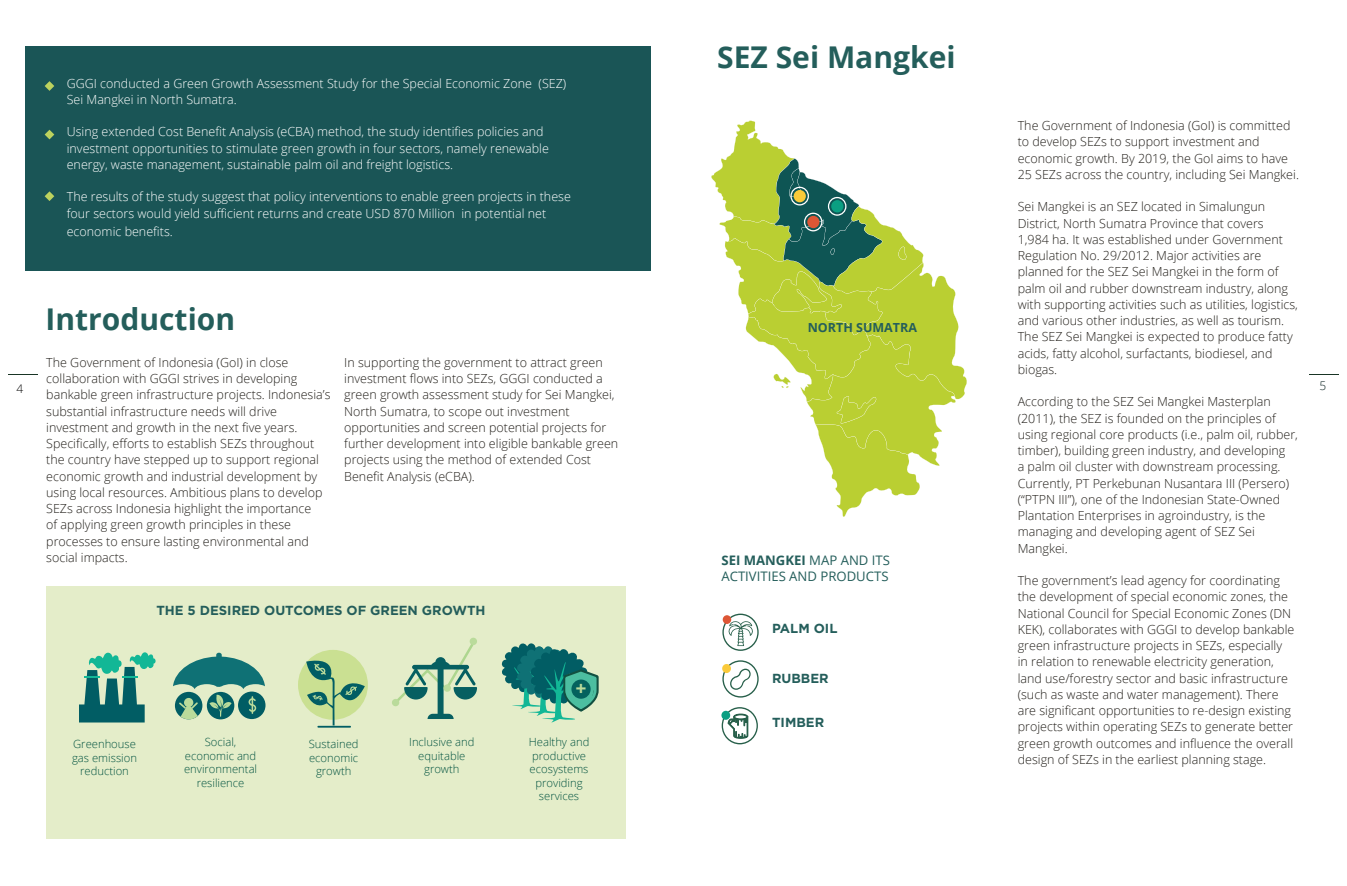
<style>
.page{position:relative;width:1347px;height:886px;background:#fff}
.page>*{position:absolute;margin:0;border:0;box-sizing:border-box;transform-origin:0 0}
.t1{font:700 30px "Open Sans";color:#245e5b}
.t2{font:500 21px "Gotham";color:#125041}
.t3{font:700 13.12px "Gotham";color:#245e5b}
.t4{font:13.12px/15.8px "Open Sans";color:#245e5b}
.t5{font:300 12.5px/16.2px "Open Sans";color:#221f1a}
.t6{font:300 12.5px/16.2px "Open Sans";color:#fff}
.t7{font:700 12.5px "Open Sans";color:#245e5b}
.t8{font:300 11.88px "Open Sans";color:#000}
.t9{font:300 11.88px "Open Sans";color:#0b2120}
.t10{font:300 11.25px/13.5px "Open Sans";color:#025340;text-align:center}
.s1{font-weight:700}
</style>
<div class="page">
<svg style="left:1309px;top:374px;width:29px;height:1px"></svg>
<hr style="left:8px;top:374px;width:30px;height:1px;background:#193525">
<div style="left:25px;top:46px;width:625px;height:224px;background:#1a5556"></div>
<svg style="left:45px;top:81px;width:9px;height:10px"></svg>
<svg style="left:45px;top:130px;width:9px;height:9px"></svg>
<svg style="left:45px;top:191px;width:9px;height:10px"></svg>
<div style="left:47px;top:587px;width:579px;height:252px;background:#e4edc9"></div>
<div style="left:298px;top:650px;width:70px;height:70px;background:#cae092;border-radius:50%"></div>
<hr style="left:317px;top:726px;width:34px;height:2px;background:#015d64">
<svg style="left:306px;top:656px;width:59px;height:69px"></svg>
<svg style="left:501px;top:643px;width:97px;height:80px"></svg>
<div style="left:571px;top:679px;width:19px;height:20px;background:#04625e;border-radius:50%"></div>
<svg style="left:393px;top:637px;width:84px;height:82px"></svg>
<div style="left:443px;top:684px;width:8px;height:8px;background:#badb9b;border-radius:50%"></div>
<div style="left:392px;top:699px;width:7px;height:7px;background:#badb9b;border-radius:50%"></div>
<div style="left:469px;top:638px;width:8px;height:7px;background:#badb9b;border-radius:50%"></div>
<svg style="left:79px;top:652px;width:76px;height:70px"></svg>
<div style="left:238px;top:691px;width:27px;height:28px;background:#015d64;border-radius:50%"></div>
<div style="left:175px;top:692px;width:27px;height:27px;background:#015d64;border-radius:50%"></div>
<svg style="left:248px;top:696px;width:8px;height:18px"></svg>
<div style="left:207px;top:692px;width:27px;height:27px;background:#015d64;border-radius:50%"></div>
<svg style="left:209px;top:695px;width:23px;height:21px"></svg>
<div style="left:184px;top:698px;width:9px;height:9px;background:#badb9b;border-radius:50%"></div>
<svg style="left:179px;top:702px;width:19px;height:18px"></svg>
<svg style="left:173px;top:653px;width:92px;height:36px"></svg>
<svg style="left:722px;top:660px;width:36px;height:37px"></svg>
<div style="left:722px;top:664px;width:9px;height:9px;background:#faca3a;border-radius:50%"></div>
<svg style="left:721px;top:707px;width:37px;height:37px"></svg>
<svg style="left:711px;top:120px;width:256px;height:397px"></svg>
<svg style="left:722px;top:614px;width:36px;height:37px"></svg>
<h1 class="t1" style="left:717px;top:36px;width:240px">SEZ Sei Mangkei</h1>
<p class="t6" style="left:67px;top:75px;width:501px">GGGI conducted a Green Growth Assessment Study for the Special Economic Zone (SEZ)<br>Sei Mangkei in North Sumatra.</p>
<p class="t6" style="left:67px;top:123px;width:483px">Using extended Cost Benefit Analysis (eCBA) method, the study identifies policies and investment opportunities to stimulate green growth in four sectors, namely renewable energy, waste management, sustainable palm oil and freight logistics.</p>
<p class="t6" style="left:67px;top:188px;width:505px">The results of the study suggest that policy interventions to enable green projects in these four sectors would yield sufficient returns and create USD 870 Million in potential net</p>
<p class="t6" style="left:67px;top:223px;width:107px">economic benefits.</p>
<p class="t5" style="left:1017px;top:117px;width:283px">The Government of Indonesia (GoI) is committed to develop SEZs to support investment and economic growth. By 2019, the GoI aims to have 25 SEZs across the country, including Sei Mangkei.</p>
<p class="t5" style="left:1017px;top:198px;width:282px">Sei Mangkei is an SEZ located in Simalungun District, North Sumatra Province that covers 1,984 ha. It was established under Government Regulation No. 29/2012. Major activities are planned for the SEZ Sei Mangkei in the form of palm oil and rubber downstream industry, along with supporting activities such as utilities, logistics, and various other industries, as well as tourism.<br>The SEZ Sei Mangkei is expected to produce fatty acids, fatty alcohol, surfactants, biodiesel, and biogas.</p>
<p class="t5" style="left:1017px;top:393px;width:282px">According to the SEZ Sei Mangkei Masterplan (2011), the SEZ is founded on the principles of using regional core products (i.e., palm oil, rubber, timber), building green industry, and developing<br>a palm oil cluster with downstream processing.<br>Currently, PT Perkebunan Nusantara III (Persero) (“PTPN III”), one of the Indonesian State-Owned Plantation Enterprises in agroindustry, is the managing and developing agent of SEZ Sei Mangkei.</p>
<p class="t5" style="left:1017px;top:572px;width:278px">The government’s lead agency for coordinating the development of special economic zones, the National Council for Special Economic Zones (DN KEK), collaborates with GGGI to develop bankable green infrastructure projects in SEZs, especially in relation to renewable electricity generation, land use/forestry sector and basic infrastructure (such as waste and water management). There are significant opportunities to re-design existing projects within operating SEZs to generate better green growth outcomes and influence the overall design of SEZs in the earliest planning stage.</p>
<h1 class="t1" style="left:46px;top:298px;width:191px">Introduction</h1>
<p class="t7" style="left:807px;top:319px;width:111px">NORTH SUMATRA</p>
<p class="t5" style="left:46px;top:354px;width:286px">The Government of Indonesia (GoI) in close collaboration with GGGI strives in developing bankable green infrastructure projects. Indonesia’s substantial infrastructure needs will drive investment and growth in the next five years.<br>Specifically, efforts to establish SEZs throughout the country have stepped up to support regional economic growth and industrial development by using local resources. Ambitious plans to develop SEZs across Indonesia highlight the importance<br>of applying green growth principles in these processes to ensure lasting environmental and social impacts.</p>
<p class="t5" style="left:344px;top:354px;width:275px">In supporting the government to attract green investment flows into SEZs, GGGI conducted a green growth assessment study for Sei Mangkei, North Sumatra, to scope out investment opportunities and screen potential projects for further development into eligible bankable green projects using the method of extended Cost Benefit Analysis (eCBA).</p>
<p class="t8" style="left:17px;top:380px;width:8px">4</p>
<p class="t9" style="left:1319px;top:378px;width:8px">5</p>
<p class="t4" style="left:721px;top:552px;width:170px"><span class="s1">SEI MANGKEI</span> MAP AND ITS<br>ACTIVITIES AND PRODUCTS</p>
<p class="t3" style="left:156px;top:602px;width:331px">THE 5 DESIRED OUTCOMES OF GREEN GROWTH</p>
<p class="t3" style="left:772px;top:620px;width:67px">PALM OIL</p>
<p class="t3" style="left:772px;top:670px;width:58px">RUBBER</p>
<p class="t3" style="left:772px;top:714px;width:54px">TIMBER</p>
<h2 class="t2" style="left:574px;top:675px;width:15px">+</h2>
<p class="t10" style="left:184px;top:735px;width:75px">Social, economic and environmental resilience</p>
<p class="t10" style="left:309px;top:737px;width:51px">Sustained economic growth</p>
<p class="t10" style="left:529px;top:735px;width:62px">Healthy and productive ecosystems providing services</p>
<p class="t10" style="left:409px;top:735px;width:67px">Inclusive and equitable growth</p>
<p class="t10" style="left:72px;top:737px;width:66px">Greenhouse gas emission reduction</p>
</div>
